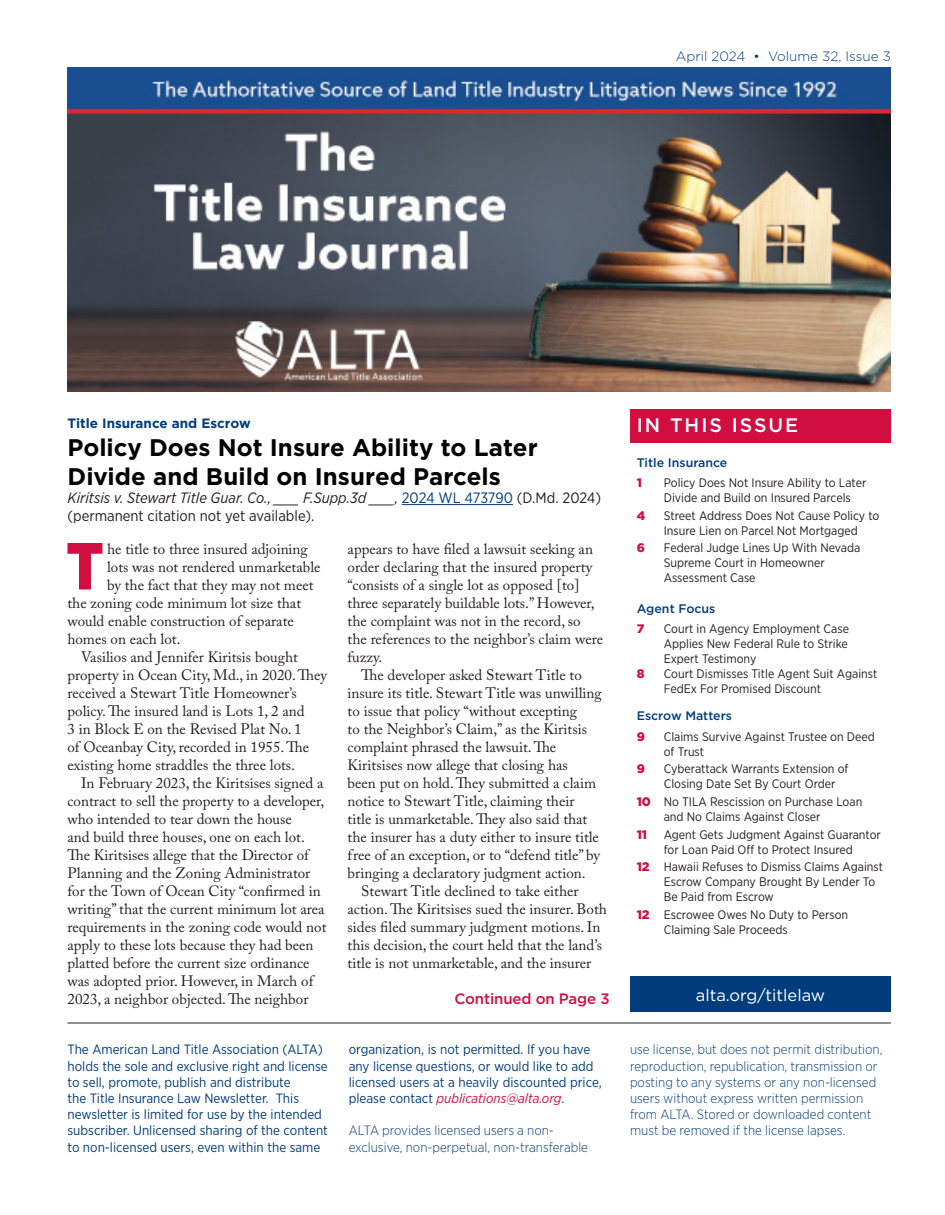
<style>
.page{position:relative;width:945px;height:1215px;background:#fff}
.page>*{position:absolute;margin:0;border:0;box-sizing:border-box;transform-origin:0 0}
.Normal_DropCap{font:900 66.45px "Gotham Narrow";color:#d10e40}
.Header_and_SubHeader{font:700 24px/28.8px "Gotham";color:#000}
.InThisIssue{font:500 19.5px "Gotham";letter-spacing:.1em;color:#fff}
.Calendar{font:16.5px "Gotham";color:#fff}
.BodyCopy_Indent{font:15px/18px "Adobe Caslon Pro";color:#231f20}
.Normal_DropCap-2{font:15px "Adobe Caslon Pro";color:#231f20}
.Header_and_SubHeader-2{font:italic 15px/18px "Gotham Narrow";color:#231f20}
.ContinuedFromPage{font:500 15px "Gotham";letter-spacing:-.01em;color:#d10e40}
.Header_and_SubHeader-3{font:13.5px/16.2px "Gotham Narrow";color:#013d7d}
.Header_and_SubHeader-4{font:300 13.5px/16.2px "Gotham Narrow";color:#013d7d}
.IssueInfo_TopofPage{font:300 13.5px "Gotham";color:#013d7d}
.Header_and_SubHeader-5{font:700 13.5px "Gotham";color:#013d7d}
.t1{font:12.3px/15px "Gotham Narrow";color:#231f20}
.t2{font:500 12.3px "Gotham";color:#013d7d}
.t3{font:900 12.3px "Gotham";color:#d10e40}
.s1{font-style:normal;color:#013d7d}
.s2{font-style:normal}
.s3{font-family:"Gotham";font-weight:900;color:#d10e40}
.s4{font-style:italic;color:#d10e40}
</style>
<div class="page">
<div style="left:630px;top:410px;width:261px;height:33px;background:#d10e40"></div>
<hr style="left:402px;top:504px;width:111px;height:1px;background:#013d7d">
<div style="left:630px;top:976px;width:261px;height:36px;background:#013d7d"></div>
<hr style="left:68px;top:1023px;width:823px;height:1px;background:#231f20">
<img style="left:68px;top:68px;width:823px;height:324px">
<p class="IssueInfo_TopofPage" style="left:676px;top:47px;width:217px">April 2024 • Volume 32, Issue 3</p>
<p class="Header_and_SubHeader-5" style="left:68px;top:414px;width:185px">Title Insurance and Escrow</p>
<p class="Header_and_SubHeader" style="left:68px;top:433px;width:472px">Policy Does Not Insure Ability to Later<br>Divide and Build on Insured Parcels</p>
<p class="Header_and_SubHeader-2" style="left:68px;top:489px;width:535px">Kiritsis v. Stewart Title Guar. Co., ___ F.Supp.3d ___, <span class="s1">2024 WL 473790</span> <span class="s2">(D.Md. 2024) (permanent citation not yet available).</span></p>
<p class="InThisIssue" style="left:637px;top:412px;width:163px">IN THIS ISSUE</p>
<p class="t2" style="left:637px;top:454px;width:92px">Title Insurance</p>
<p class="t3" style="left:637px;top:474px;width:7px">1</p>
<p class="t1" style="left:664px;top:475px;width:204px">Policy Does Not Insure Ability to Later<br>Divide and Build on Insured Parcels</p>
<p class="t3" style="left:637px;top:507px;width:10px">4</p>
<p class="t1" style="left:664px;top:508px;width:217px">Street Address Does Not Cause Policy to<br>Insure Lien on Parcel Not Mortgaged</p>
<p class="t3" style="left:637px;top:540px;width:10px">6</p>
<p class="t1" style="left:664px;top:540px;width:198px">Federal Judge Lines Up With Nevada<br>Supreme Court in Homeowner<br>Assessment Case</p>
<p class="t2" style="left:637px;top:600px;width:80px">Agent Focus</p>
<p class="t3" style="left:637px;top:620px;width:9px">7</p>
<p class="t1" style="left:664px;top:621px;width:187px;text-align:justify">Court in Agency Employment Case Applies New Federal Rule to Strike Expert Testimony</p>
<p class="t3" style="left:637px;top:665px;width:9px">8</p>
<p class="t1" style="left:664px;top:666px;width:215px">Court Dismisses Title Agent Suit Against<br>FedEx For Promised Discount</p>
<p class="t2" style="left:637px;top:708px;width:97px">Escrow Matters</p>
<p class="t3" style="left:637px;top:728px;width:10px">9</p>
<p class="t1" style="left:664px;top:729px;width:213px">Claims Survive Against Trustee on Deed of Trust</p>
<p class="t3" style="left:637px;top:761px;width:10px">9</p>
<p class="t1" style="left:664px;top:761px;width:186px">Cyberattack Warrants Extension of<br>Closing Date Set By Court Order</p>
<p class="t1" style="left:664px;top:794px;width:200px;text-indent:-27px"><span class="s3">10</span> No TILA Rescission on Purchase Loan and No Claims Against Closer</p>
<p class="t3" style="left:637px;top:826px;width:12px">11</p>
<p class="t1" style="left:664px;top:827px;width:219px">Agent Gets Judgment Against Guarantor for Loan Paid Off to Protect Insured</p>
<p class="t1" style="left:664px;top:859px;width:221px;text-indent:-27px"><span class="s3">12</span> Hawaii Refuses to Dismiss Claims Against<br>Escrow Company Brought By Lender To<br>Be Paid from Escrow</p>
<p class="t1" style="left:664px;top:907px;width:186px;text-indent:-27px"><span class="s3">12</span> Escrowee Owes No Duty to Person<br>Claiming Sale Proceeds</p>
<p class="Normal_DropCap" style="left:66px;top:522px;width:39px">T</p>
<p class="Normal_DropCap-2" style="left:107px;top:540px;width:202px">he title to three insured adjoining</p>
<p class="BodyCopy_Indent" style="left:348px;top:539px;width:257px">appears to have filed a lawsuit seeking an order declaring that the insured property “consists of a single lot as opposed [to] three separately buildable lots.” However, the complaint was not in the record, so the references to the neighbor’s claim were fuzzy.</p>
<p class="BodyCopy_Indent" style="left:348px;top:665px;width:256px;text-indent:14px">The developer asked Stewart Title to insure its title. Stewart Title was unwilling to issue that policy “without excepting<br>to the Neighbor’s Claim,” as the Kiritsis complaint phrased the lawsuit. The Kiritsises now allege that closing has<br>been put on hold. They submitted a claim notice to Stewart Title, claiming their title is unmarketable. They also said that the insurer has a duty either to insure title free of an exception, or to “defend title” by bringing a declaratory judgment action.</p>
<p class="BodyCopy_Indent" style="left:348px;top:881px;width:261px;text-indent:14px">Stewart Title declined to take either action. The Kiritsises sued the insurer. Both sides filed summary judgment motions. In this decision, the court held that the land’s title is not unmarketable, and the insurer</p>
<p class="Normal_DropCap-2" style="left:107px;top:558px;width:215px">lots was not rendered unmarketable</p>
<p class="Normal_DropCap-2" style="left:107px;top:576px;width:208px">by the fact that they may not meet</p>
<p class="Normal_DropCap-2" style="left:68px;top:594px;width:235px">the zoning code minimum lot size that</p>
<p class="Normal_DropCap-2" style="left:68px;top:612px;width:228px">would enable construction of separate</p>
<p class="Normal_DropCap-2" style="left:68px;top:630px;width:115px">homes on each lot.</p>
<p class="BodyCopy_Indent" style="left:68px;top:647px;width:261px;text-indent:14px">Vasilios and Jennifer Kiritsis bought property in Ocean City, Md., in 2020. They received a Stewart Title Homeowner’s policy. The insured land is Lots 1, 2 and<br>3 in Block E on the Revised Plat No. 1<br>of Oceanbay City, recorded in 1955. The existing home straddles the three lots.</p>
<p class="BodyCopy_Indent" style="left:68px;top:773px;width:260px;text-indent:14px">In February 2023, the Kiritsises signed a contract to sell the property to a developer, who intended to tear down the house<br>and build three houses, one on each lot.<br>The Kiritsises allege that the Director of Planning and the Zoning Administrator for the Town of Ocean City “confirmed in writing” that the current minimum lot area requirements in the zoning code would not apply to these lots because they had been platted before the current size ordinance was adopted prior. However, in March of 2023, a neighbor objected. The neighbor</p>
<p class="ContinuedFromPage" style="left:454px;top:988px;width:157px">Continued on Page 3</p>
<p class="Calendar" style="left:696px;top:985px;width:131px">alta.org/titlelaw</p>
<p class="Header_and_SubHeader-3" style="left:68px;top:1041px;width:262px">The American Land Title Association (ALTA) holds the sole and exclusive right and license to sell, promote, publish and distribute<br>the Title Insurance Law Newsletter. This newsletter is limited for use by the intended subscriber. Unlicensed sharing of the content to non-licensed users, even within the same</p>
<p class="Header_and_SubHeader-3" style="left:349px;top:1041px;width:255px">organization, is not permitted. If you have any license questions, or would like to add licensed users at a heavily discounted price, please contact <span class="s4">publications@alta.org</span>.</p>
<p class="Header_and_SubHeader-4" style="left:349px;top:1122px;width:241px">ALTA provides licensed users a non&shy;exclusive, non-perpetual, non-transferable</p>
<p class="Header_and_SubHeader-4" style="left:630px;top:1041px;width:254px">use license, but does not permit distribution, reproduction, republication, transmission or posting to any systems or any non-licensed users without express written permission from ALTA. Stored or downloaded content must be removed if the license lapses.</p>
</div>
